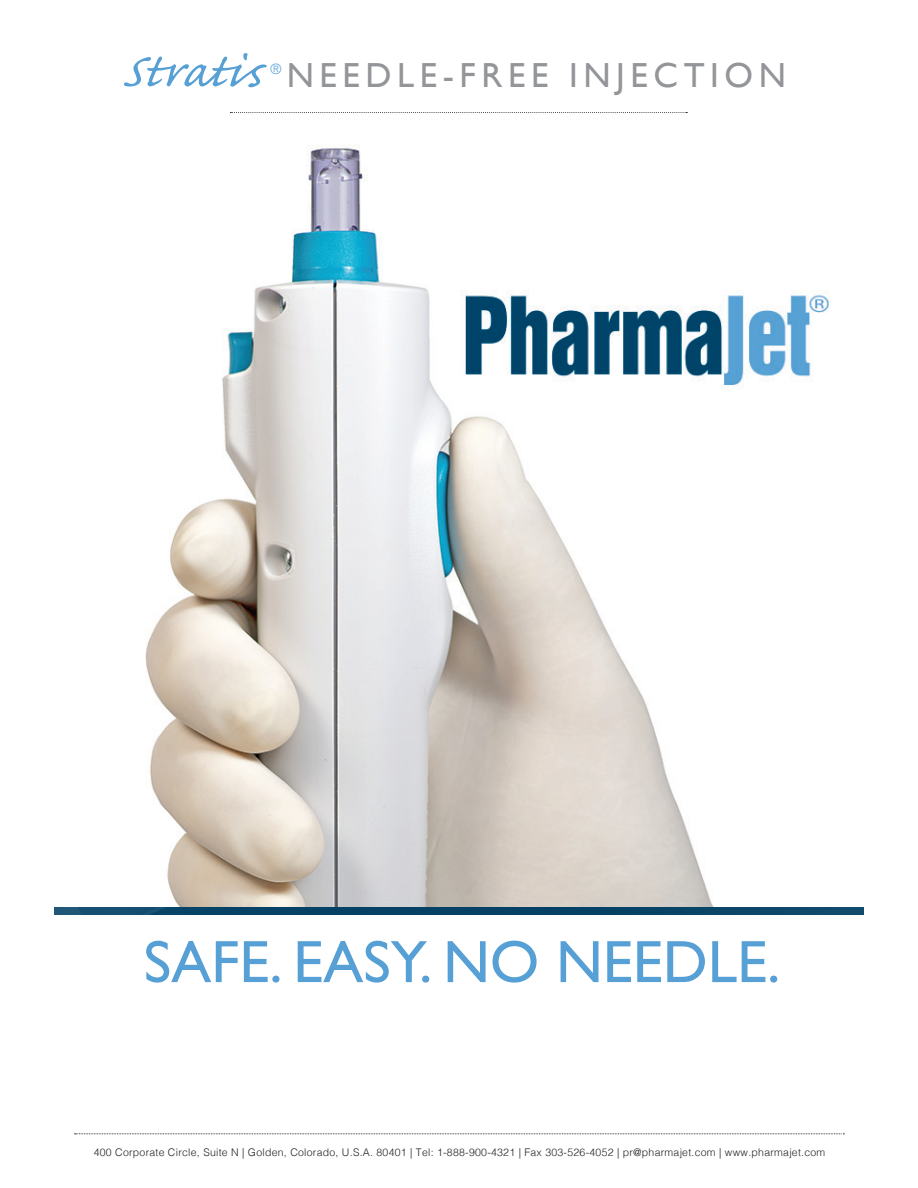
<style>
.page{position:relative;width:918px;height:1188px;background:#fff}
.page>*{position:absolute;margin:0;border:0;box-sizing:border-box;transform-origin:0 0}
.t1{font:61.2px "Caflisch Script Pro";color:#56a0d5;scale:1.18 1}
.t2{font:60px "Gill Sans";color:#56a0d5}
.t3{font:34.8px "Gill Sans";letter-spacing:.16em;color:#939598}
.t4{font:300 condensed 14.55px "Helvetica Neue";color:#56a0d5}
.t5{font:300 10.5px "Helvetica";letter-spacing:.025em;color:#231f20}
</style>
<div class="page">
<svg style="left:75px;top:1133px;width:769px;height:1px"></svg>
<img style="left:145px;top:148px;width:684px;height:759px">
<svg style="left:230px;top:112px;width:457px;height:1px"></svg>
<img style="left:55px;top:907px;width:809px;height:8px">
<p class="t1" style="left:122px;top:40px;width:120px">Stratis</p>
<p class="t4" style="left:270px;top:61px;width:13px">®</p>
<p class="t3" style="left:287px;top:55px;width:501px">NEEDLE-FREE INJECTION</p>
<p class="t2" style="left:144px;top:927px;width:638px">SAFE. EASY. NO NEEDLE.</p>
<p class="t5" style="left:94px;top:1143px;width:733px">400 Corporate Circle, Suite N | Golden, Colorado, U.S.A. 80401 | Tel: 1-888-900-4321 | Fax 303-526-4052 | pr@pharmajet.com | www.pharmajet.com</p>
</div>
